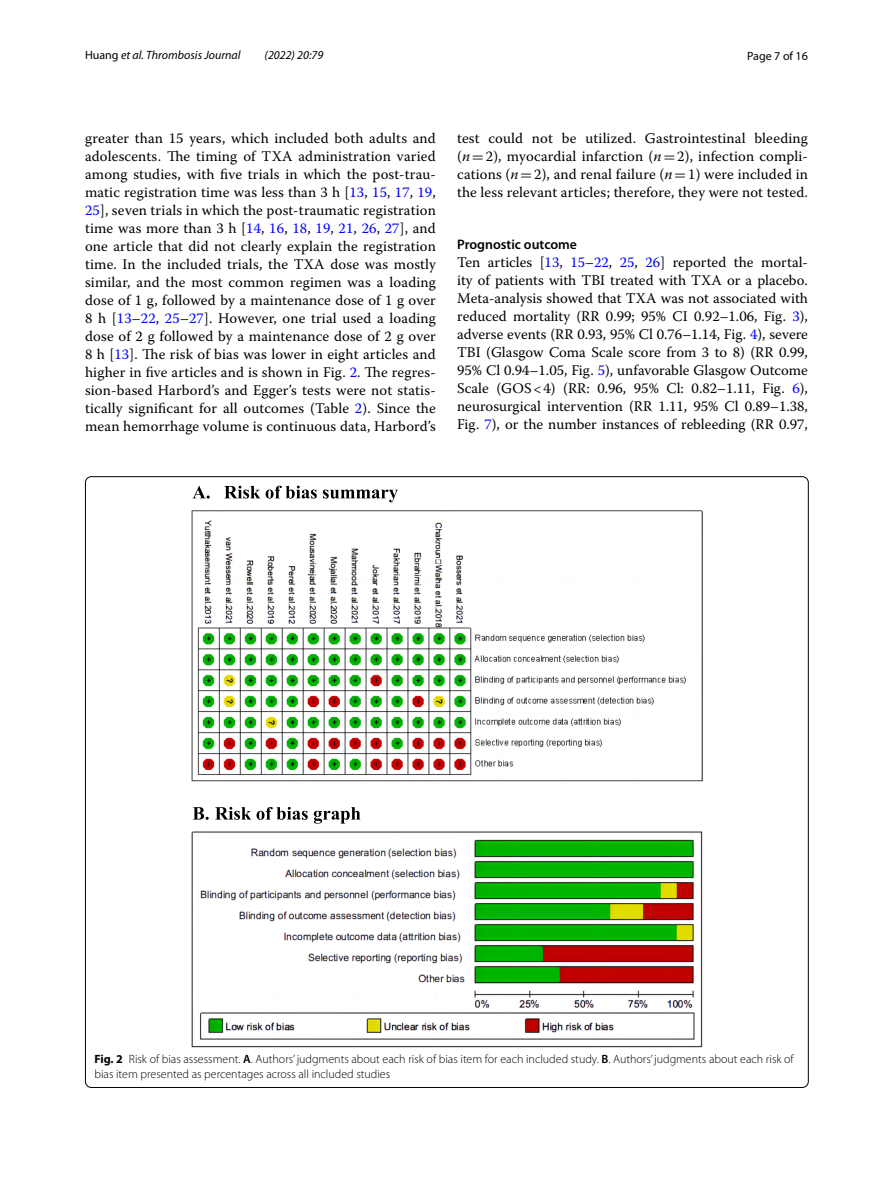
<style>
.page{position:relative;width:893px;height:1187px;background:#fff}
.page>*{position:absolute;margin:0;border:0;box-sizing:border-box;transform-origin:0 0}
.t1{font:14.7px/18px "Warnock Pro";letter-spacing:.01em;color:#000;text-align:justify}
.t2{font:600 13.8px "Myriad Pro";color:#000}
.t3{font:300 12px/15px "Myriad Pro";color:#000}
.t4{font:italic 12px "Myriad Pro";color:#000}
.t5{font:12px "Myriad Pro";color:#000}
.s1{font-style:normal}
.s2{color:#00f}
.s3{font-style:italic}
.s4{font-family:"MTSY"}
.s5{font-weight:700}
.s6{font-weight:600}
</style>
<div class="page">
<img style="left:192px;top:510px;width:510px;height:537px">
<svg style="left:193px;top:485px;width:17px;height:13px"></svg>
<svg style="left:224px;top:485px;width:174px;height:17px"></svg>
<svg style="left:193px;top:807px;width:16px;height:12px"></svg>
<svg style="left:215px;top:806px;width:145px;height:17px"></svg>
<p class="t4" style="left:85px;top:48px;width:157px"><span class="s1">Huang</span> et al. Thrombosis Journal</p>
<p class="t4" style="left:265px;top:48px;width:60px">(2022) 20:79</p>
<p class="t5" style="left:747px;top:48px;width:62px">Page 7 of 16</p>
<p class="t1" style="left:85px;top:128px;width:352px">greater than 15 years, which included both adults and adolescents. The timing of TXA administration varied among studies, with five trials in which the post-trau&shy;matic registration time was less than 3 h [<span class="s2">13</span>, <span class="s2">15</span>, <span class="s2">17</span>, <span class="s2">19</span>, <span class="s2">25</span>], seven trials in which the post-traumatic registration time was more than 3 h [<span class="s2">14</span>, <span class="s2">16</span>, <span class="s2">18</span>, <span class="s2">19</span>, <span class="s2">21</span>, <span class="s2">26</span>, <span class="s2">27</span>], and one article that did not clearly explain the registration time. In the included trials, the TXA dose was mostly similar, and the most common regimen was a loading dose of 1 g, followed by a maintenance dose of 1 g over 8 h [<span class="s2">13</span>–<span class="s2">22</span>, <span class="s2">25</span>–<span class="s2">27</span>]. However, one trial used a loading dose of 2 g followed by a maintenance dose of 2 g over 8 h [<span class="s2">13</span>]. The risk of bias was lower in eight articles and higher in five articles and is shown in Fig. <span class="s2">2</span>. The regres&shy;sion-based Harbord’s and Egger’s tests were not statis&shy;tically significant for all outcomes (Table <span class="s2">2</span>). Since the mean hemorrhage volume is continuous data, Harbord’s</p>
<p class="t1" style="left:457px;top:128px;width:352px">test could not be utilized. Gastrointestinal bleeding (<span class="s3">n</span><span class="s4">=</span>2), myocardial infarction (<span class="s3">n</span><span class="s4">=</span>2), infection compli&shy;cations (<span class="s3">n</span><span class="s4">=</span>2), and renal failure (<span class="s3">n</span><span class="s4">=</span>1) were included in the less relevant articles; therefore, they were not tested.</p>
<p class="t2" style="left:457px;top:235px;width:121px">Prognostic outcome</p>
<p class="t1" style="left:457px;top:252px;width:352px">Ten articles [<span class="s2">13</span>, <span class="s2">15</span>–<span class="s2">22</span>, <span class="s2">25</span>, <span class="s2">26</span>] reported the mortal&shy;ity of patients with TBI treated with TXA or a placebo.<br>Meta-analysis showed that TXA was not associated with reduced mortality (RR 0.99; 95% CI 0.92–1.06, Fig. <span class="s2">3</span>), adverse events (RR 0.93, 95% Cl 0.76–1.14, Fig. <span class="s2">4</span>), severe TBI (Glasgow Coma Scale score from 3 to 8) (RR 0.99, 95% Cl 0.94–1.05, Fig. <span class="s2">5</span>), unfavorable Glasgow Outcome Scale (GOS&lt;4) (RR: 0.96, 95% Cl: 0.82–1.11, Fig. <span class="s2">6</span>), neurosurgical intervention (RR 1.11, 95% Cl 0.89–1.38, Fig. <span class="s2">7</span>), or the number instances of rebleeding (RR 0.97,</p>
<p class="t3" style="left:94px;top:1051px;width:701px"><span class="s5">Fig. 2</span> Risk of bias assessment. <span class="s6">A</span>. Authors’ judgments about each risk of bias item for each included study. <span class="s6">B</span>. Authors’ judgments about each risk of bias item presented as percentages across all included studies</p>
</div>
